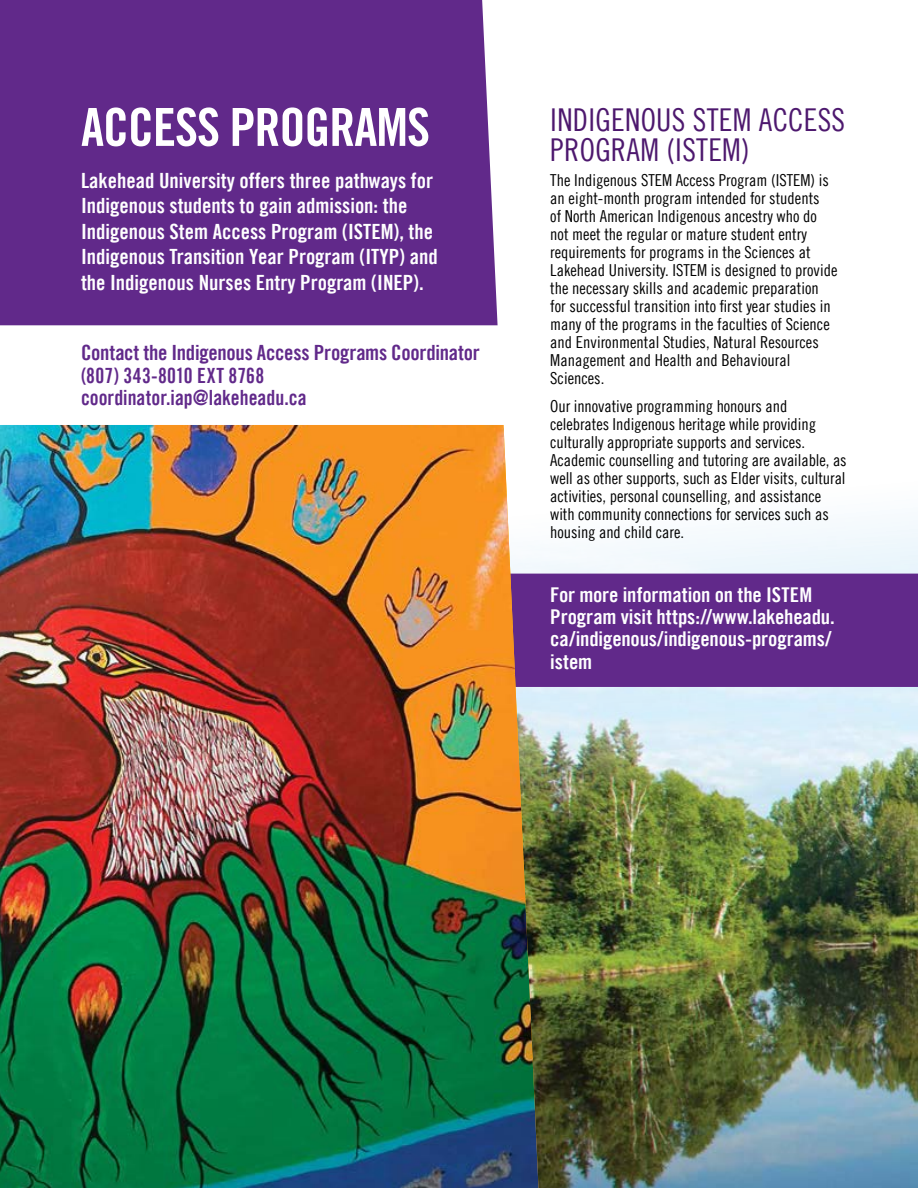
<style>
.page{position:relative;width:918px;height:1188px;background:#fff}
.page>*{position:absolute;margin:0;border:0;box-sizing:border-box;transform-origin:0 0}
.t1{font:52.5px "Trade Gothic LT Bold Cond Twenty";letter-spacing:-.02em;color:#fff}
.Sub_Head{font:31.5px/30px "Trade Gothic LT Cond Eighteen";letter-spacing:.01em;color:#4d186e}
.Large_Body{font:21px/25.5px "Trade Gothic LT Bold Cond Twenty";color:#fff}
.contact{font:21px/22.5px "Trade Gothic LT Bold Cond Twenty";letter-spacing:-.005em;color:#61298a}
.contact-2{font:20.4px/22.2px "Trade Gothic LT Bold Cond Twenty";letter-spacing:-.005em;color:#fff}
.Body{font:16.5px/18px "Trade Gothic LT Cond Eighteen";color:#000}
</style>
<div class="page">
<img style="left:539px;top:520px;width:379px;height:668px">
<div style="left:539px;top:574px;width:379px;height:113px;background:#61298a"></div>
<div style="left:0;top:0;width:498px;height:325px;background:#61298a"></div>
<img style="left:0;top:425px;width:539px;height:763px">
<svg style="left:0;top:325px;width:498px;height:1px"></svg>
<p class="t1" style="left:81px;top:95px;width:351px">ACCESS PROGRAMS</p>
<p class="Large_Body" style="left:81px;top:167px;width:358px">Lakehead University offers three pathways for Indigenous students to gain admission: the Indigenous Stem Access Program (ISTEM), the Indigenous Transition Year Program (ITYP) and the Indigenous Nurses Entry Program (INEP).</p>
<p class="contact" style="left:81px;top:341px;width:400px">Contact the Indigenous Access Programs Coordinator (807) 343-8010 EXT 8768 coordinator.iap@lakeheadu.ca</p>
<p class="Sub_Head" style="left:550px;top:104px;width:296px">INDIGENOUS STEM ACCESS<br>PROGRAM (ISTEM)</p>
<p class="Body" style="left:550px;top:171px;width:289px">The Indigenous STEM Access Program (ISTEM) is an eight-month program intended for students<br>of North American Indigenous ancestry who do not meet the regular or mature student entry requirements for programs in the Sciences at Lakehead University. ISTEM is designed to provide the necessary skills and academic preparation for successful transition into first year studies in many of the programs in the faculties of Science and Environmental Studies, Natural Resources Management and Health and Behavioural Sciences.</p>
<p class="Body" style="left:550px;top:396px;width:298px">Our innovative programming honours and celebrates Indigenous heritage while providing culturally appropriate supports and services.<br>Academic counselling and tutoring are available, as well as other supports, such as Elder visits, cultural activities, personal counselling, and assistance with community connections for services such as housing and child care.</p>
<p class="contact-2" style="left:550px;top:584px;width:286px">For more information on the ISTEM<br>Program visit https://www.lakeheadu. ca/indigenous/indigenous-programs/ istem</p>
</div>
